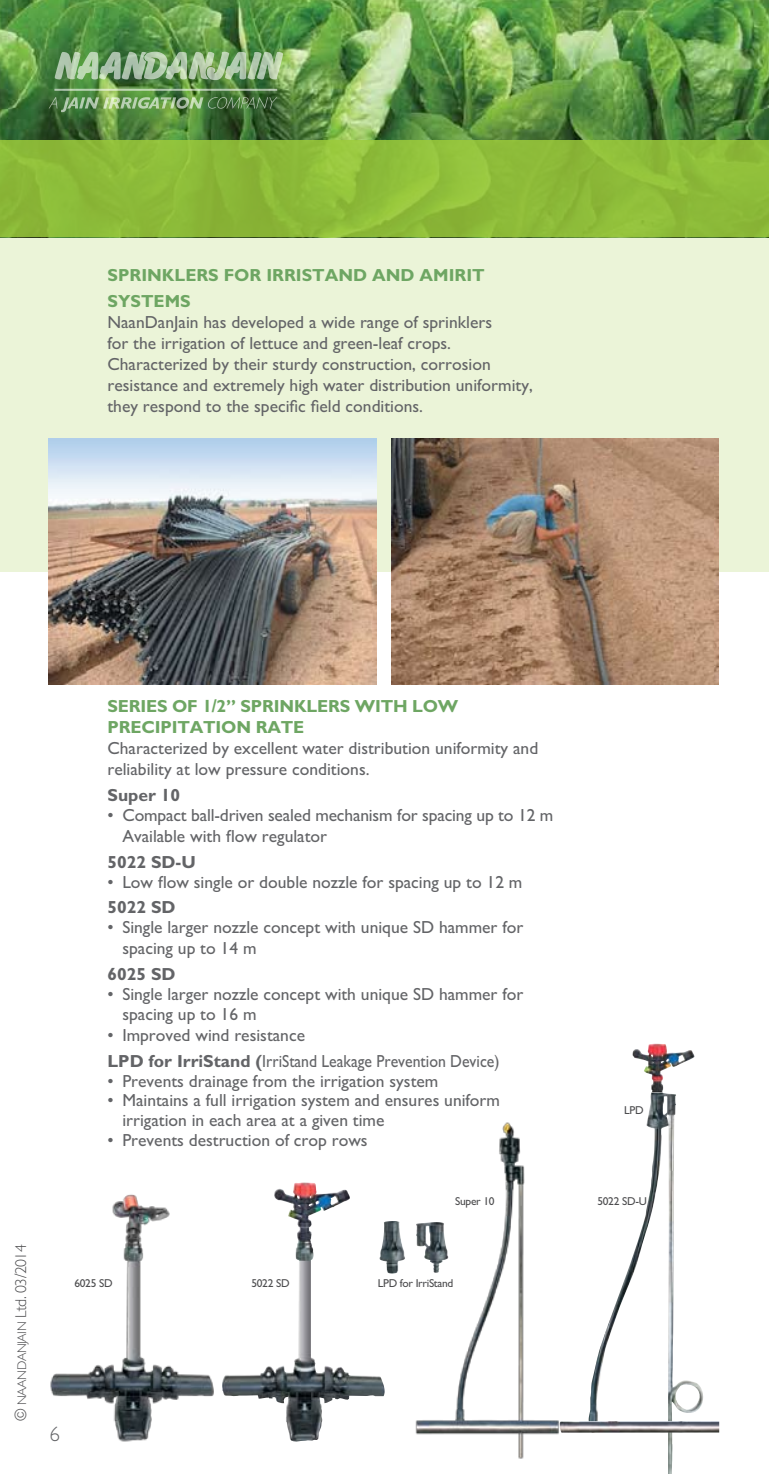
<style>
.page{position:relative;width:769px;height:1474px;background:#fff}
.page>*{position:absolute;margin:0;border:0;box-sizing:border-box;transform-origin:0 0}
.t1{font:300 21px "M Gill Sans";color:#636467}
.t2{font:17.5px/21px "M Gill Sans";color:#636467}
.t3{font:700 17.5px/25.9px "M Gill Sans";letter-spacing:-.01em;color:#6ea663}
.t4{font:700 17.5px "M Gill Sans";color:#636467}
.t5{font:300 15.75px "M Gill Sans";letter-spacing:-.03em;color:#4d4d4f}
.t6{font:11.38px "M Gill Sans";letter-spacing:-.025em;color:#4d4d4f}
.s1{font-size:12.6px}
.s2{font-weight:700}
</style>
<div class="page">
<img style="left:0;top:0;width:769px;height:141px">
<div style="left:0;top:237px;width:769px;height:334px;background:#ebf4d8"></div>
<div style="left:0;top:141px;width:769px;height:96px;background:#8dbb39"></div>
<img style="left:49px;top:97px;width:228px;height:15px">
<img style="left:55px;top:51px;width:228px;height:30px">
<hr style="left:54px;top:89px;width:223px;height:2px;background:#fff">
<hr style="left:768px;top:237px;width:1px;height:334px;background:#9ccb3b">
<hr style="left:768px;top:141px;width:1px;height:96px;background:#9ccb3b">
<img style="left:223px;top:1182px;width:109px;height:259px">
<img style="left:49px;top:438px;width:327px;height:246px">
<img style="left:391px;top:438px;width:327px;height:246px">
<img style="left:415px;top:1122px;width:154px;height:337px">
<img style="left:50px;top:1194px;width:173px;height:248px">
<img style="left:379px;top:1221px;width:14px;height:51px">
<img style="left:416px;top:1221px;width:21px;height:41px">
<img style="left:588px;top:1092px;width:117px;height:381px">
<img style="left:560px;top:1420px;width:159px;height:12px">
<img style="left:632px;top:1043px;width:62px;height:49px">
<p class="t3" style="left:107px;top:263px;width:379px">SPRINKLERS FOR IRRISTAND AND AMIRIT<br>SYSTEMS</p>
<p class="t2" style="left:107px;top:312px;width:427px">NaanDanJain has developed a wide range of sprinklers<br>for the irrigation of lettuce and green-leaf crops.<br>Characterized by their sturdy construction, corrosion resistance and extremely high water distribution uniformity, they respond to the specific field conditions.</p>
<p class="t5" style="left:12px;top:1420px;width:178px;rotate:-90deg">© <span class="s1">NAANDANJAIN</span> Ltd. 03/2014</p>
<p class="t3" style="left:107px;top:695px;width:352px;line-height:21px">SERIES OF 1/2” SPRINKLERS WITH LOW<br>PRECIPITATION RATE</p>
<p class="t2" style="left:107px;top:737px;width:432px">Characterized by excellent water distribution uniformity and reliability at low pressure conditions.</p>
<p class="t4" style="left:107px;top:785px;width:74px">Super 10</p>
<p class="t2" style="left:122px;top:804px;width:433px;text-indent:-15px">• Compact ball-driven sealed mechanism for spacing up to 12 m<br>Available with flow regulator</p>
<p class="t4" style="left:107px;top:852px;width:90px">5022 SD-U</p>
<p class="t2" style="left:107px;top:871px;width:416px">• Low flow single or double nozzle for spacing up to 12 m</p>
<p class="t4" style="left:107px;top:897px;width:70px">5022 SD</p>
<p class="t2" style="left:122px;top:917px;width:402px;text-indent:-15px">• Single larger nozzle concept with unique SD hammer for spacing up to 14 m</p>
<p class="t4" style="left:107px;top:964px;width:70px">6025 SD</p>
<p class="t2" style="left:122px;top:984px;width:402px;line-height:19.8px;text-indent:-15px">• Single larger nozzle concept with unique SD hammer for spacing up to 16 m</p>
<p class="t2" style="left:107px;top:1022px;width:393px;line-height:26.1px">• Improved wind resistance<br><span class="s2">LPD for IrriStand (</span>IrriStand Leakage Prevention Device)</p>
<p class="t2" style="left:107px;top:1070px;width:332px">• Prevents drainage from the irrigation system</p>
<p class="t2" style="left:122px;top:1090px;width:379px;line-height:19.8px;text-indent:-15px">• Maintains a full irrigation system and ensures uniform irrigation in each area at a given time</p>
<p class="t2" style="left:107px;top:1129px;width:262px">• Prevents destruction of crop rows</p>
<p class="t6" style="left:624px;top:1103px;width:21px">LPD</p>
<p class="t6" style="left:455px;top:1194px;width:41px">Super 10</p>
<p class="t6" style="left:597px;top:1194px;width:51px">5022 SD-U</p>
<p class="t6" style="left:74px;top:1276px;width:40px">6025 SD</p>
<p class="t6" style="left:251px;top:1276px;width:40px">5022 SD</p>
<p class="t6" style="left:378px;top:1276px;width:77px">LPD for IrriStand</p>
<p class="t1" style="left:50px;top:1421px;width:12px">6</p>
</div>
